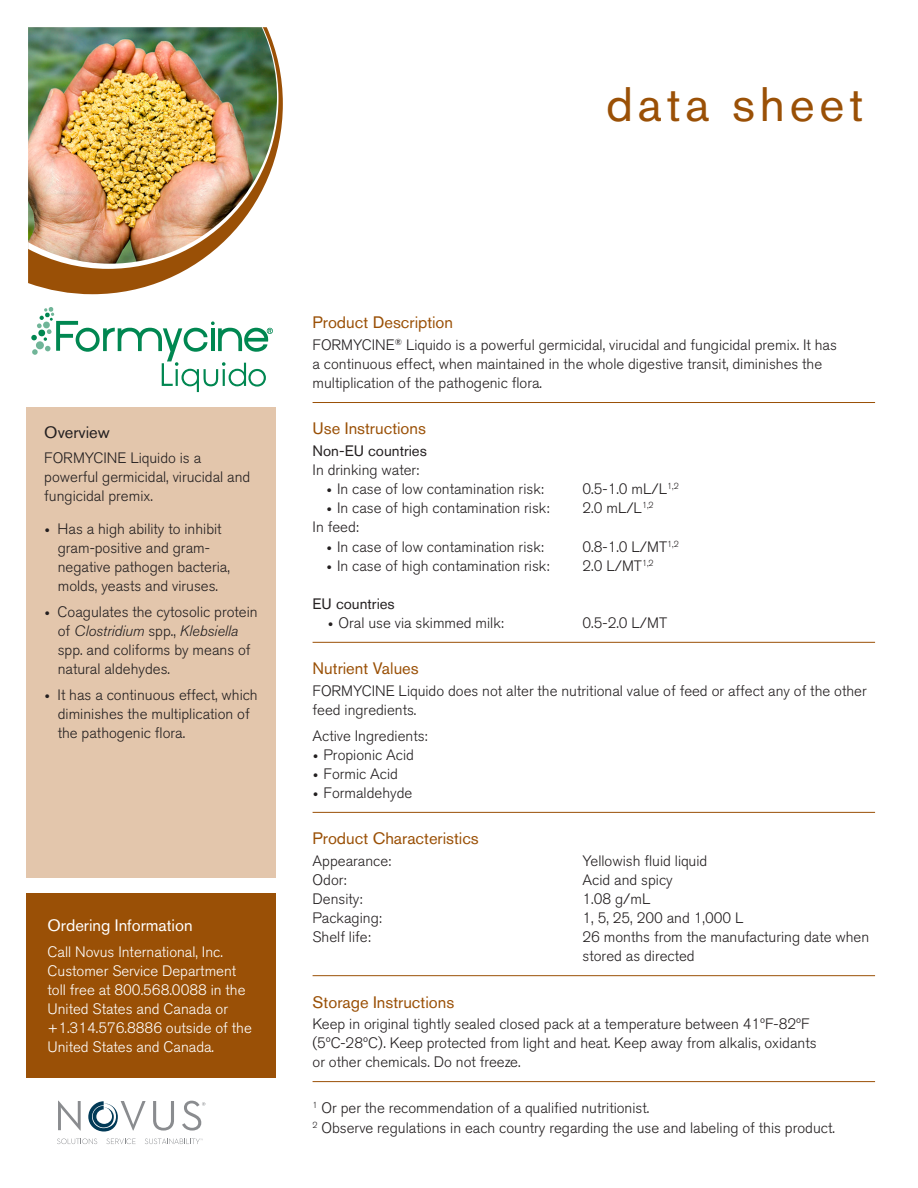
<style>
.page{position:relative;width:918px;height:1188px;background:#fff}
.page>*{position:absolute;margin:0;border:0;box-sizing:border-box;transform-origin:0 0}
.t1{font:48px "Akzidenz Grotesk BQ";letter-spacing:.1em;color:#9a5006}
.t2{font:16.5px "Akzidenz Grotesk BQ";color:#9a5006}
.t3{font:16.5px "Akzidenz Grotesk BQ";color:#fff}
.t4{font:16.5px "Akzidenz Grotesk BQ";color:#231f20}
.t5{font:300 15px/19.2px "Akzidenz Grotesk BQ";color:#231f20}
.t6{font:300 15px/19px "Akzidenz Grotesk BQ";color:#fff}
.t7{font:15px "Akzidenz Grotesk BQ";color:#231f20}
.s1{font-family:"Univers LT Std";font-stretch:condensed;font-size:10.5px}
.s2{font-style:italic}
</style>
<div class="page">
<svg style="left:28px;top:61px;width:255px;height:233px"></svg>
<svg style="left:28px;top:57px;width:250px;height:212px"></svg>
<img style="left:28px;top:27px;width:249px;height:237px">
<hr style="left:313px;top:402px;width:562px;height:1px;background:#9a5006">
<hr style="left:313px;top:642px;width:562px;height:1px;background:#9a5006">
<hr style="left:313px;top:812px;width:562px;height:1px;background:#9a5006">
<hr style="left:313px;top:975px;width:562px;height:1px;background:#9a5006">
<hr style="left:313px;top:1081px;width:562px;height:1px;background:#9a5006">
<svg style="left:58px;top:1101px;width:23px;height:30px"></svg>
<svg style="left:153px;top:1101px;width:21px;height:30px"></svg>
<svg style="left:182px;top:1101px;width:23px;height:30px"></svg>
<svg style="left:88px;top:1101px;width:58px;height:31px"></svg>
<svg style="left:106px;top:1139px;width:30px;height:5px"></svg>
<svg style="left:57px;top:1139px;width:40px;height:5px"></svg>
<svg style="left:145px;top:1139px;width:58px;height:5px"></svg>
<div style="left:26px;top:407px;width:249px;height:471px;background:#e3c6ac"></div>
<div style="left:26px;top:894px;width:249px;height:184px;background:#9a5006"></div>
<svg style="left:31px;top:307px;width:242px;height:85px"></svg>
<p class="t1" style="left:606px;top:76px;width:259px">data sheet</p>
<p class="t4" style="left:44px;top:423px;width:67px">Overview</p>
<p class="t5" style="left:44px;top:448px;width:208px">FORMYCINE Liquido is a powerful germicidal, virucidal and fungicidal premix.</p>
<p class="t5" style="left:58px;top:519px;width:174px;text-indent:-14px"><span class="s1">•</span> Has a high ability to inhibit gram-positive and gram&shy;negative pathogen bacteria, molds, yeasts and viruses.</p>
<p class="t5" style="left:58px;top:602px;width:201px;text-indent:-14px"><span class="s1">•</span> Coagulates the cytosolic protein of <span class="s2">Clostridium</span> spp., <span class="s2">Klebsiella </span>spp. and coliforms by means of natural aldehydes.</p>
<p class="t5" style="left:58px;top:686px;width:202px;text-indent:-14px"><span class="s1">•</span> It has a continuous effect, which diminishes the multiplication of the pathogenic flora.</p>
<p class="t3" style="left:48px;top:915px;width:147px">Ordering Information</p>
<p class="t6" style="left:48px;top:942px;width:206px">Call Novus International, Inc.<br>Customer Service Department toll free at 800.568.0088 in the<br>United States and Canada or +1.314.576.8886 outside of the<br>United States and Canada.</p>
<p class="t2" style="left:313px;top:313px;width:142px">Product Description</p>
<p class="t5" style="left:313px;top:335px;width:526px">FORMYCINE<sup>®</sup> Liquido is a powerful germicidal, virucidal and fungicidal premix. It has a continuous effect, when maintained in the whole digestive transit, diminishes the multiplication of the pathogenic flora.</p>
<p class="t2" style="left:313px;top:419px;width:115px">Use Instructions</p>
<p class="t7" style="left:313px;top:442px;width:116px">Non-EU countries</p>
<p class="t5" style="left:313px;top:461px;width:108px">In drinking water:</p>
<p class="t5" style="left:326px;top:480px;width:219px"><span class="s1">•</span> In case of low contamination risk:</p>
<p class="t5" style="left:583px;top:480px;width:98px">0.5-1.0 mL/L<sup>1,2</sup></p>
<p class="t5" style="left:326px;top:499px;width:225px"><span class="s1">•</span> In case of high contamination risk:</p>
<p class="t5" style="left:583px;top:499px;width:73px">2.0 mL/L<sup>1,2</sup></p>
<p class="t5" style="left:313px;top:518px;width:48px">In feed:</p>
<p class="t5" style="left:326px;top:537px;width:219px"><span class="s1">•</span> In case of low contamination risk:</p>
<p class="t5" style="left:583px;top:537px;width:98px">0.8-1.0 L/MT<sup>1,2</sup></p>
<p class="t5" style="left:326px;top:556px;width:225px"><span class="s1">•</span> In case of high contamination risk:</p>
<p class="t5" style="left:583px;top:556px;width:73px">2.0 L/MT<sup>1,2</sup></p>
<p class="t7" style="left:313px;top:595px;width:84px">EU countries</p>
<p class="t5" style="left:328px;top:614px;width:178px"><span class="s1">•</span> Oral use via skimmed milk:</p>
<p class="t5" style="left:583px;top:614px;width:86px">0.5-2.0 L/MT</p>
<p class="t2" style="left:313px;top:659px;width:108px">Nutrient Values</p>
<p class="t5" style="left:313px;top:681px;width:556px">FORMYCINE Liquido does not alter the nutritional value of feed or affect any of the other feed ingredients.</p>
<p class="t5" style="left:313px;top:726px;width:117px">Active Ingredients:</p>
<p class="t5" style="left:313px;top:745px;width:103px"><span class="s1">•</span> Propionic Acid</p>
<p class="t5" style="left:313px;top:764px;width:87px"><span class="s1">•</span> Formic Acid</p>
<p class="t5" style="left:313px;top:784px;width:101px"><span class="s1">•</span> Formaldehyde</p>
<p class="t2" style="left:313px;top:829px;width:168px">Product Characteristics</p>
<p class="t5" style="left:313px;top:851px;width:80px">Appearance:</p>
<p class="t5" style="left:583px;top:851px;width:126px">Yellowish fluid liquid</p>
<p class="t5" style="left:313px;top:870px;width:36px">Odor:</p>
<p class="t5" style="left:583px;top:870px;width:92px">Acid and spicy</p>
<p class="t5" style="left:313px;top:890px;width:51px">Density:</p>
<p class="t5" style="left:583px;top:890px;width:69px">1.08 g/mL</p>
<p class="t5" style="left:313px;top:909px;width:71px">Packaging:</p>
<p class="t5" style="left:583px;top:909px;width:162px">1, 5, 25, 200 and 1,000 L</p>
<p class="t5" style="left:313px;top:928px;width:60px">Shelf life:</p>
<p class="t5" style="left:583px;top:928px;width:288px">26 months from the manufacturing date when stored as directed</p>
<p class="t2" style="left:313px;top:992px;width:143px">Storage Instructions</p>
<p class="t5" style="left:313px;top:1015px;width:506px">Keep in original tightly sealed closed pack at a temperature between 41ºF-82ºF (5ºC-28ºC). Keep protected from light and heat. Keep away from alkalis, oxidants or other chemicals. Do not freeze.</p>
<p class="t5" style="left:313px;top:1099px;width:338px"><sup>1</sup> Or per the recommendation of a qualified nutritionist.</p>
<p class="t5" style="left:313px;top:1118px;width:524px"><sup>2</sup> Observe regulations in each country regarding the use and labeling of this product.</p>
</div>
